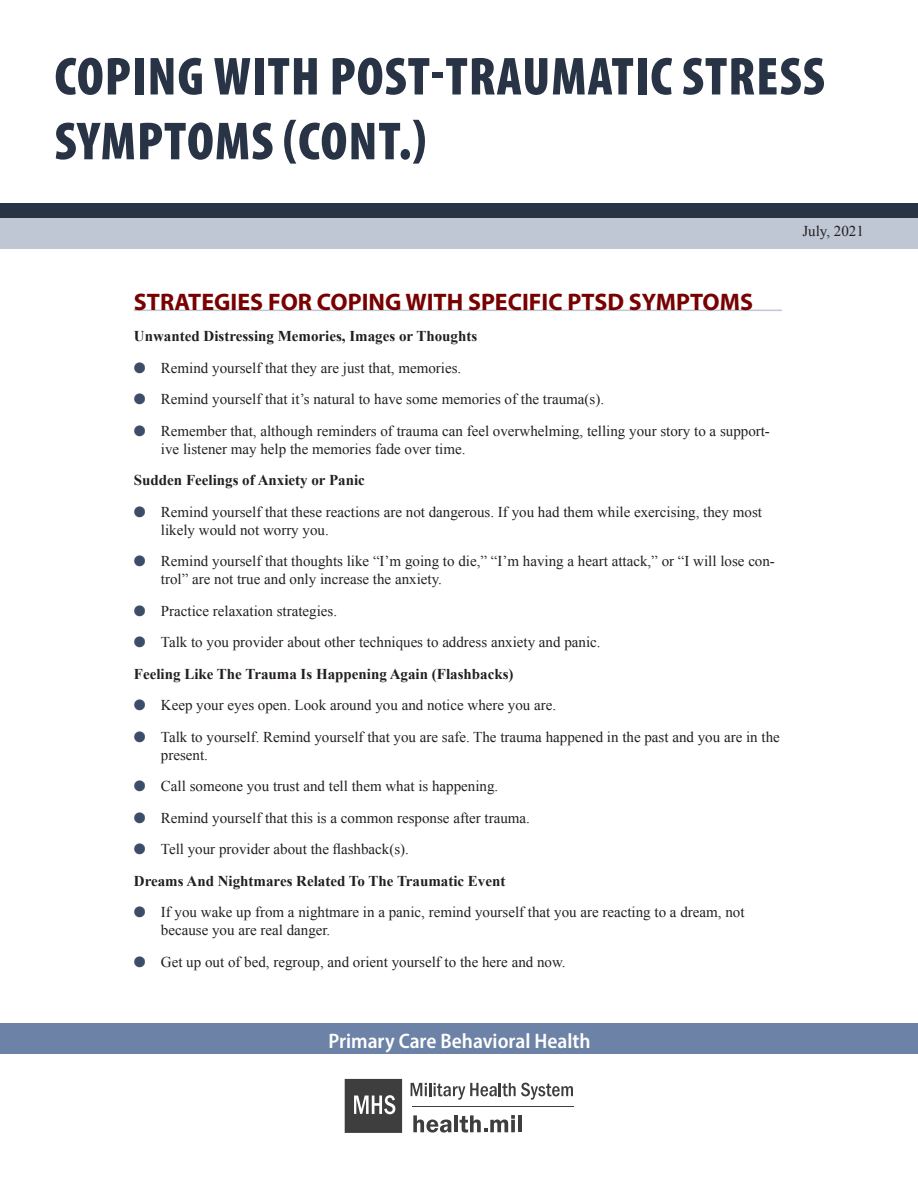
<style>
.page{position:relative;width:918px;height:1188px;background:#fff}
.page>*{position:absolute;margin:0;border:0;box-sizing:border-box;transform-origin:0 0}
.t1{font:900 condensed 54px/64.8px "Myriad Pro";letter-spacing:.02em;color:#283446}
.Subtitle{font:700 24px "Myriad Pro";color:#780000}
.t2{font:600 semi-condensed 21px "Myriad Pro";color:#fff}
.t3{font:15px/18px "Times New Roman";color:#231f20}
.t4{font:700 15px "Times New Roman";color:#231f20}
.s1{color:#3d4d69}
</style>
<div class="page">
<div style="left:0;top:203px;width:918px;height:15px;background:#283446"></div>
<svg style="left:345px;top:1079px;width:57px;height:54px;background:#555556"></svg>
<svg style="left:413px;top:1115px;width:39px;height:18px"></svg>
<hr style="left:454px;top:1115px;width:4px;height:17px;background:#3e3e3f">
<svg style="left:460px;top:1115px;width:55px;height:18px"></svg>
<svg style="left:511px;top:1120px;width:4px;height:12px"></svg>
<hr style="left:518px;top:1115px;width:4px;height:17px;background:#3e3e3f">
<hr style="left:412px;top:1106px;width:161px;height:1px;background:#3e3e3f">
<svg style="left:411px;top:1083px;width:162px;height:17px"></svg>
<div style="left:0;top:1024px;width:918px;height:30px;background:#6c82a7"></div>
<div style="left:0;top:218px;width:918px;height:30px;background:#bfc6d4"></div>
<hr style="left:134px;top:310px;width:648px;height:1px;background:#bfc6d4">
<p class="t1" style="left:55px;top:43px;width:772px">COPING WITH POST-TRAUMATIC STRESS<br>SYMPTOMS (CONT.)</p>
<p class="Subtitle" style="left:134px;top:286px;width:621px">STRATEGIES FOR COPING WITH SPECIFIC PTSD SYMPTOMS</p>
<p class="t4" style="left:134px;top:326px;width:345px">Unwanted Distressing Memories, Images or Thoughts</p>
<p class="t3" style="left:134px;top:358px;width:329px"><span class="s1">●</span> Remind yourself that they are just that, memories.</p>
<p class="t3" style="left:134px;top:390px;width:472px"><span class="s1">●</span> Remind yourself that it’s natural to have some memories of the trauma(s).</p>
<p class="t3" style="left:161px;top:421px;width:610px;text-indent:-27px"><span class="s1">●</span> Remember that, although reminders of trauma can feel overwhelming, telling your story to a support&shy;ive listener may help the memories fade over time.</p>
<p class="t4" style="left:134px;top:470px;width:232px">Sudden Feelings of Anxiety or Panic</p>
<p class="t3" style="left:161px;top:502px;width:603px;text-indent:-27px"><span class="s1">●</span> Remind yourself that these reactions are not dangerous. If you had them while exercising, they most likely would not worry you.</p>
<p class="t3" style="left:161px;top:552px;width:615px;text-indent:-27px"><span class="s1">●</span> Remind yourself that thoughts like “I’m going to die,” “I’m having a heart attack,” or “I will lose con&shy;trol” are not true and only increase the anxiety.</p>
<p class="t3" style="left:134px;top:601px;width:205px"><span class="s1">●</span> Practice relaxation strategies.</p>
<p class="t3" style="left:134px;top:633px;width:468px"><span class="s1">●</span> Talk to you provider about other techniques to address anxiety and panic.</p>
<p class="t4" style="left:134px;top:663px;width:381px">Feeling Like The Trauma Is Happening Again (Flashbacks)</p>
<p class="t3" style="left:134px;top:696px;width:424px"><span class="s1">●</span> Keep your eyes open. Look around you and notice where you are.</p>
<p class="t3" style="left:161px;top:727px;width:620px;text-indent:-27px"><span class="s1">●</span> Talk to yourself. Remind yourself that you are safe. The trauma happened in the past and you are in the present.</p>
<p class="t3" style="left:134px;top:777px;width:366px"><span class="s1">●</span> Call someone you trust and tell them what is happening.</p>
<p class="t3" style="left:134px;top:808px;width:398px"><span class="s1">●</span> Remind yourself that this is a common response after trauma.</p>
<p class="t3" style="left:134px;top:840px;width:277px"><span class="s1">●</span> Tell your provider about the flashback(s).</p>
<p class="t4" style="left:134px;top:870px;width:373px">Dreams And Nightmares Related To The Traumatic Event</p>
<p class="t3" style="left:161px;top:903px;width:585px;text-indent:-27px"><span class="s1">●</span> If you wake up from a nightmare in a panic, remind yourself that you are reacting to a dream, not because you are real danger.</p>
<p class="t3" style="left:134px;top:952px;width:433px"><span class="s1">●</span> Get up out of bed, regroup, and orient yourself to the here and now.</p>
<p class="t3" style="left:802px;top:222px;width:63px">July, 2021</p>
<h3 class="t2" style="left:328px;top:1027px;width:264px">Primary Care Behavioral Health</h3>
</div>
